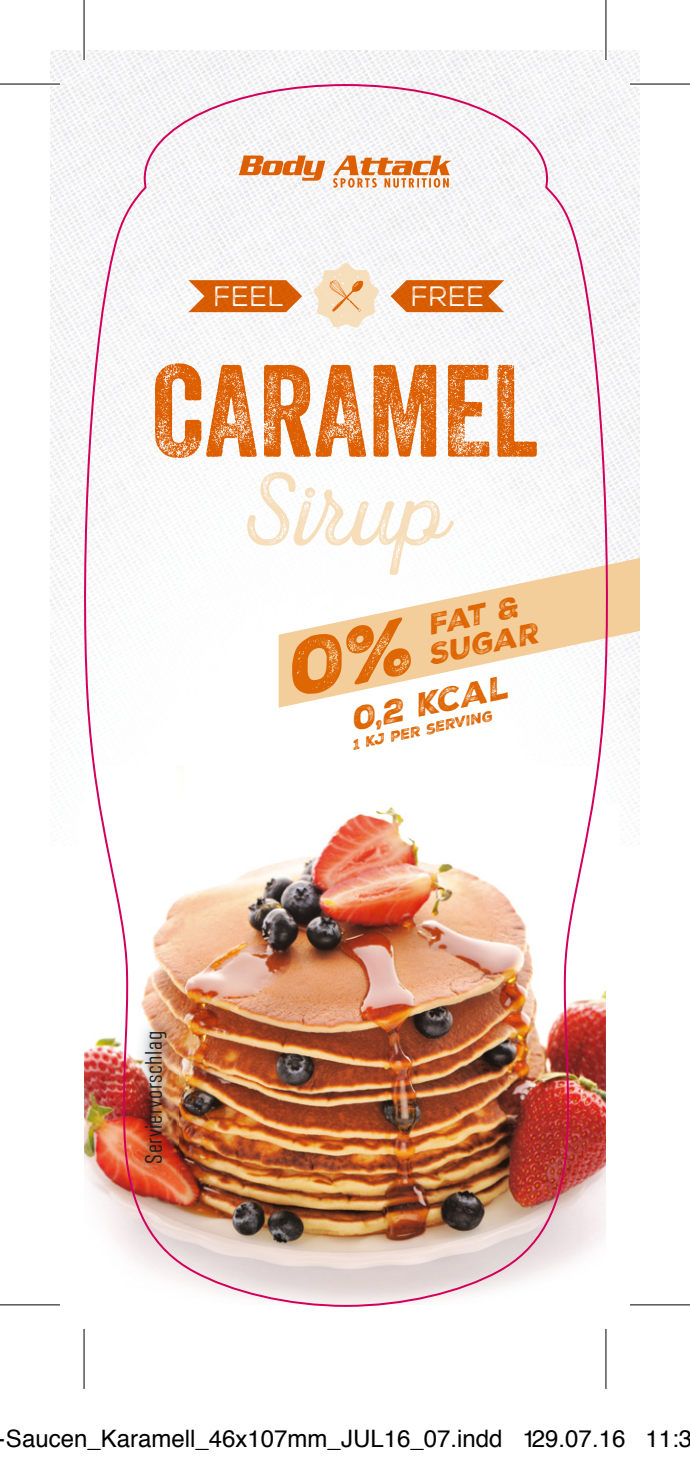
<style>
.page{position:relative;width:690px;height:1459px;background:#fff}
.page>*{position:absolute;margin:0;border:0;box-sizing:border-box;transform-origin:0 0}
.t1{font:126.8px "Veneer Two";color:#dd5f00}
.t2{font:104px "Nexa Rust Script L 03";letter-spacing:-.025em;color:#f7debb}
.t3{font:italic 32px "Nexa Rust Sans Black 03";color:#de6603}
.t4{font:italic 28.4px/29.2px "Nexa Rust Sans Black 03";color:#de6603}
.t5{font:28px "Nexa Rust Sans Book 03";color:#fff}
.t6{font:24px "Helvetica";color:#000}
.t7{font:24px "Geogrotesque Comp";letter-spacing:.025em;color:#1b1c20}
.t8{font:italic 14px "Nexa Rust Sans Black 03";color:#de6603}
</style>
<div class="page">
<img style="left:50px;top:50px;width:590px;height:794px">
<svg style="left:614px;top:554px;width:26px;height:153px"></svg>
<img style="left:80px;top:83px;width:534px;height:1224px">
<div style="left:0;top:82px;width:60px;height:5px;background:#fff"></div>
<div style="left:630px;top:82px;width:60px;height:5px;background:#fff"></div>
<div style="left:0;top:1302px;width:60px;height:5px;background:#9d9d9d"></div>
<div style="left:630px;top:1302px;width:60px;height:5px;background:#9d9d9d"></div>
<hr style="left:82px;top:0;width:4px;height:60px;background:#fff">
<svg style="left:603px;top:0;width:5px;height:60px"></svg>
<svg style="left:606px;top:1328px;width:1px;height:60px"></svg>
<hr style="left:0;top:83px;width:60px;height:2px;background:#000">
<hr style="left:630px;top:83px;width:60px;height:2px;background:#000">
<hr style="left:0;top:1303px;width:60px;height:2px;background:#000">
<hr style="left:630px;top:1303px;width:60px;height:2px;background:#000">
<hr style="left:83px;top:0;width:2px;height:60px;background:#000">
<hr style="left:83px;top:1328px;width:2px;height:60px;background:#000">
<hr style="left:605px;top:0;width:1px;height:60px;background:#000">
<hr style="left:605px;top:1328px;width:1px;height:60px;background:#000">
<svg style="left:292px;top:614px;width:119px;height:84px"></svg>
<p class="t5" style="left:213px;top:280px;width:72px">FEEL</p>
<p class="t5" style="left:410px;top:280px;width:76px">FREE</p>
<h1 class="t1" style="left:152px;top:333px;width:388px">CARAMEL</h1>
<h2 class="t2" style="left:243px;top:454px;width:205px">Sirup</h2>
<p class="t4" style="left:419px;top:612px;width:114px;rotate:-12deg">Fat &amp;<br>Sugar</p>
<p class="t7" style="left:139px;top:1163px;width:134px;rotate:-90deg">Serviervorschlag</p>
<h3 class="t3" style="left:346px;top:698px;width:161px;rotate:-12deg">0,2 kcal</h3>
<p class="t8" style="left:350px;top:735px;width:144px;rotate:-12deg">1 kJ per serving</p>
<p class="t6" style="left:-2px;top:1419px;width:695px">-Saucen_Karamell_46x107mm_JUL16_07.indd 129.07.16 11:3</p>
</div>
